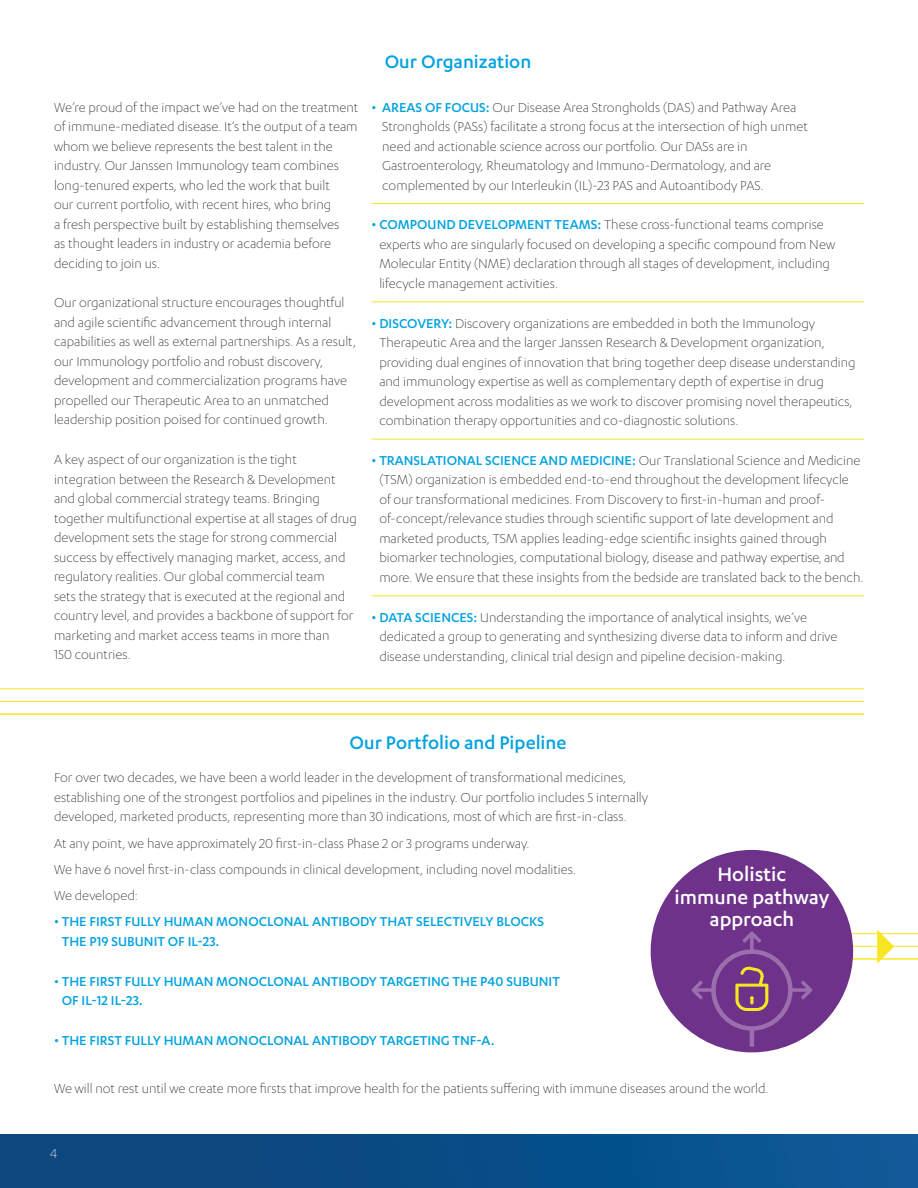
<style>
.page{position:relative;width:918px;height:1188px;background:#fff}
.page>*{position:absolute;margin:0;border:0;box-sizing:border-box;transform-origin:0 0}
.t1{font:500 22.5px/22.5px "Karbon";color:#fff;text-align:center}
.t2{font:500 21px "Karbon";color:#00a2df}
.t3{font:300 15px/19.5px "Karbon";color:#231f20}
.t4{font:500 15px/19.5px "Karbon";color:#00a2df}
.t5{font:300 15px "Karbon";color:#fff}
.s1{font-weight:500;color:#00a2df}
</style>
<div class="page">
<div style="left:0;top:1134px;width:918px;height:54px;background:linear-gradient(to right,#0b4377,#0b5897)"></div>
<hr style="left:683px;top:933px;width:235px;height:1px;background:#f8e623">
<hr style="left:683px;top:946px;width:235px;height:1px;background:#f8e623">
<hr style="left:683px;top:958px;width:235px;height:2px;background:#f8e623">
<svg style="left:877px;top:930px;width:17px;height:34px"></svg>
<div style="left:651px;top:850px;width:202px;height:202px;background:#6e328a;border-radius:50%"></div>
<svg style="left:735px;top:966px;width:33px;height:45px"></svg>
<div style="left:711px;top:949px;width:82px;height:82px;border:4px solid #9b6ead;border-radius:50%"></div>
<svg style="left:743px;top:931px;width:18px;height:23px"></svg>
<svg style="left:790px;top:981px;width:22px;height:18px"></svg>
<svg style="left:691px;top:981px;width:23px;height:18px"></svg>
<hr style="left:750px;top:1028px;width:4px;height:19px;background:#9b6ead">
<hr style="left:0;top:689px;width:864px;height:1px;background:#f8e623">
<hr style="left:0;top:701px;width:864px;height:1px;background:#f8e623">
<hr style="left:0;top:713px;width:864px;height:2px;background:#f8e623">
<hr style="left:372px;top:203px;width:492px;height:1px;background:#f8e623">
<hr style="left:372px;top:301px;width:492px;height:1px;background:#f8e623">
<hr style="left:372px;top:439px;width:492px;height:1px;background:#f8e623">
<hr style="left:372px;top:595px;width:492px;height:1px;background:#f8e623">
<p class="t3" style="left:54px;top:97px;width:306px">We’re proud of the impact we’ve had on the treatment of immune-mediated disease. It’s the output of a team whom we believe represents the best talent in the industry. Our Janssen Immunology team combines long-tenured experts, who led the work that built<br>our current portfolio, with recent hires, who bring<br>a fresh perspective built by establishing themselves<br>as thought leaders in industry or academia before deciding to join us.</p>
<p class="t3" style="left:54px;top:293px;width:303px">Our organizational structure encourages thoughtful and agile scientific advancement through internal capabilities as well as external partnerships. As a result, our Immunology portfolio and robust discovery, development and commercialization programs have propelled our Therapeutic Area to an unmatched leadership position poised for continued growth.</p>
<p class="t3" style="left:54px;top:450px;width:304px">A key aspect of our organization is the tight integration between the Research &amp; Development and global commercial strategy teams. Bringing together multifunctional expertise at all stages of drug development sets the stage for strong commercial success by effectively managing market, access, and regulatory realities. Our global commercial team<br>sets the strategy that is executed at the regional and country level, and provides a backbone of support for marketing and market access teams in more than<br>150 countries.</p>
<p class="t2" style="left:385px;top:50px;width:148px">Our Organization</p>
<p class="t3" style="left:382px;top:97px;width:427px;text-indent:-11px"><span class="s1">• AREAS OF FOCUS:</span> Our Disease Area Strongholds (DAS) and Pathway Area Strongholds (PASs) facilitate a strong focus at the intersection of high unmet need and actionable science across our portfolio. Our DASs are in Gastroenterology, Rheumatology and Immuno-Dermatology, and are complemented by our Interleukin (IL)-23 PAS and Autoantibody PAS.</p>
<p class="t3" style="left:379px;top:215px;width:457px;text-indent:-8px"><span class="s1">• COMPOUND DEVELOPMENT TEAMS:</span> These cross-functional teams comprise experts who are singularly focused on developing a specific compound from New Molecular Entity (NME) declaration through all stages of development, including lifecycle management activities.</p>
<p class="t3" style="left:379px;top:313px;width:478px;text-indent:-8px"><span class="s1">• DISCOVERY:</span> Discovery organizations are embedded in both the Immunology Therapeutic Area and the larger Janssen Research &amp; Development organization, providing dual engines of innovation that bring together deep disease understanding and immunology expertise as well as complementary depth of expertise in drug development across modalities as we work to discover promising novel therapeutics, combination therapy opportunities and co-diagnostic solutions.</p>
<p class="t3" style="left:379px;top:450px;width:486px;text-indent:-8px"><span class="s1">• TRANSLATIONAL SCIENCE AND MEDICINE:</span> Our Translational Science and Medicine (TSM) organization is embedded end-to-end throughout the development lifecycle of our transformational medicines. From Discovery to first-in-human and proof&shy;of-concept/relevance studies through scientific support of late development and marketed products, TSM applies leading-edge scientific insights gained through biomarker technologies, computational biology, disease and pathway expertise, and more. We ensure that these insights from the bedside are translated back to the bench.</p>
<p class="t3" style="left:379px;top:607px;width:460px;text-indent:-8px"><span class="s1">• DATA SCIENCES:</span> Understanding the importance of analytical insights, we’ve dedicated a group to generating and synthesizing diverse data to inform and drive disease understanding, clinical trial design and pipeline decision-making.</p>
<p class="t2" style="left:350px;top:731px;width:218px">Our Portfolio and Pipeline</p>
<p class="t3" style="left:54px;top:768px;width:596px">For over two decades, we have been a world leader in the development of transformational medicines, establishing one of the strongest portfolios and pipelines in the industry. Our portfolio includes 5 internally developed, marketed products, representing more than 30 indications, most of which are first-in-class.</p>
<p class="t3" style="left:54px;top:833px;width:477px">At any point, we have approximately 20 first-in-class Phase 2 or 3 programs underway.</p>
<p class="t3" style="left:54px;top:859px;width:524px">We have 6 novel first-in-class compounds in clinical development, including novel modalities.</p>
<p class="t3" style="left:54px;top:885px;width:85px">We developed:</p>
<p class="t4" style="left:62px;top:912px;width:484px;text-indent:-8px">• THE FIRST FULLY HUMAN MONOCLONAL ANTIBODY THAT SELECTIVELY BLOCKS<br>THE P19 SUBUNIT OF IL-23.</p>
<p class="t4" style="left:62px;top:971px;width:500px;text-indent:-8px">• THE FIRST FULLY HUMAN MONOCLONAL ANTIBODY TARGETING THE P40 SUBUNIT<br>OF IL-12 IL-23.</p>
<p class="t4" style="left:54px;top:1030px;width:442px">• THE FIRST FULLY HUMAN MONOCLONAL ANTIBODY TARGETING TNF-A.</p>
<p class="t1" style="left:675px;top:862px;width:156px">Holistic<br>immune pathway approach</p>
<p class="t3" style="left:54px;top:1079px;width:716px">We will not rest until we create more firsts that improve health for the patients suffering with immune diseases around the world.</p>
<p class="t5" style="left:50px;top:1146px;width:9px">4</p>
</div>
